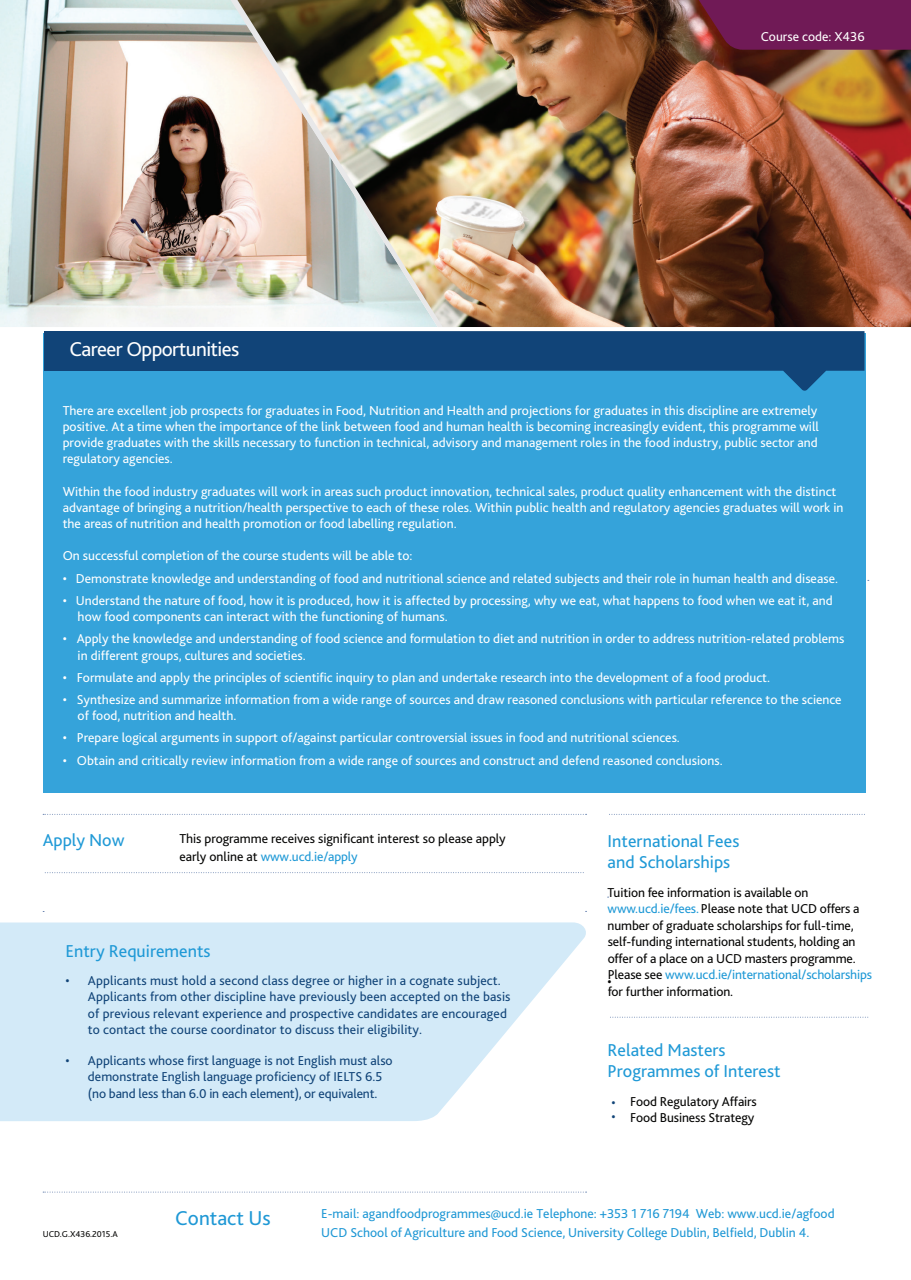
<style>
.page{position:relative;width:911px;height:1280px;background:#fff}
.page>*{position:absolute;margin:0;border:0;box-sizing:border-box;transform-origin:0 0}
.t1{font:21px "Bliss 2";letter-spacing:-.03em;color:#fff}
.t2{font:21px "Bliss 2";color:#1f98d5}
.t3{font:18px/21px "Bliss 2";color:#1f99d6}
.t4{font:13.5px/16.2px "Bliss 2";color:#fff}
.t5{font:13.5px/16.2px "Bliss 2";letter-spacing:.01em;color:#114478}
.t6{font:13.5px/16.5px "Bliss 2";letter-spacing:-.01em;color:#050504}
.t7{font:13.5px/19.5px "Bliss 2";color:#1f98d5}
.t8{font:9px "Bliss 2";color:#050504}
.s1{color:#1f99d6}
</style>
<div class="page">
<img style="left:0;top:0;width:224px;height:327px">
<img style="left:237px;top:0;width:673px;height:327px">
<svg style="left:44px;top:872px;width:539px;height:1px"></svg>
<svg style="left:43px;top:1191px;width:543px;height:1px"></svg>
<svg style="left:610px;top:1016px;width:256px;height:1px"></svg>
<svg style="left:0;top:922px;width:586px;height:198px;fill:#d3eaf8"></svg>
<div style="left:43px;top:333px;width:822px;height:460px;background:#35a3da"></div>
<div style="left:44px;top:331px;width:285px;height:40px;background:#114478"></div>
<svg style="left:329px;top:331px;width:535px;height:60px"></svg>
<svg style="left:695px;top:0;width:216px;height:50px"></svg>
<p class="t1" style="left:69px;top:336px;width:171px">Career Opportunities</p>
<p class="t4" style="left:760px;top:28px;width:105px">Course code: X436</p>
<p class="t4" style="left:63px;top:401px;width:757px;text-align:justify">There are excellent job prospects for graduates in Food, Nutrition and Health and projections for graduates in this discipline are extremely positive. At a time when the importance of the link between food and human health is becoming increasingly evident, this programme will provide graduates with the skills necessary to function in technical, advisory and management roles in the food industry, public sector and regulatory agencies.</p>
<p class="t4" style="left:63px;top:482px;width:782px">Within the food industry graduates will work in areas such product innovation, technical sales, product quality enhancement with the distinct advantage of bringing a nutrition/health perspective to each of these roles. Within public health and regulatory agencies graduates will work in the areas of nutrition and health promotion or food labelling regulation.</p>
<p class="t4" style="left:63px;top:547px;width:351px">On successful completion of the course students will be able to:</p>
<p class="t4" style="left:63px;top:569px;width:776px">• Demonstrate knowledge and understanding of food and nutritional science and related subjects and their role in human health and disease.</p>
<p class="t4" style="left:78px;top:592px;width:756px;text-indent:-15px">• Understand the nature of food, how it is produced, how it is affected by processing, why we eat, what happens to food when we eat it, and how food components can interact with the functioning of humans.</p>
<p class="t4" style="left:78px;top:630px;width:768px;text-indent:-15px">• Apply the knowledge and understanding of food science and formulation to diet and nutrition in order to address nutrition-related problems in different groups, cultures and societies.</p>
<p class="t4" style="left:63px;top:668px;width:708px">• Formulate and apply the principles of scientific inquiry to plan and undertake research into the development of a food product.</p>
<p class="t4" style="left:78px;top:691px;width:765px;text-indent:-15px">• Synthesize and summarize information from a wide range of sources and draw reasoned conclusions with particular reference to the science of food, nutrition and health.</p>
<p class="t4" style="left:63px;top:729px;width:618px">• Prepare logical arguments in support of/against particular controversial issues in food and nutritional sciences.</p>
<p class="t4" style="left:63px;top:751px;width:661px">• Obtain and critically review information from a wide range of sources and construct and defend reasoned conclusions.</p>
<p class="t3" style="left:43px;top:829px;width:83px">Apply Now</p>
<p class="t6" style="left:179px;top:828px;width:328px;line-height:18px">This programme receives significant interest so please apply early online at <span class="s1">www.ucd.ie/apply</span></p>
<p class="t3" style="left:607px;top:830px;width:133px">International Fees and Scholarships</p>
<p class="t6" style="left:607px;top:883px;width:266px">Tuition fee information is available on <span class="s1">www.ucd.ie/fees.</span> Please note that UCD offers a number of graduate scholarships for full-time, self-funding international students, holding an offer of a place on a UCD masters programme.<br>Please see <span class="s1">www.ucd.ie/international/scholarships </span>for further information.</p>
<p class="t3" style="left:65px;top:939px;width:147px">Entry Requirements</p>
<p class="t5" style="left:88px;top:972px;width:424px;text-indent:-23px">• Applicants must hold a second class degree or higher in a cognate subject.<br>Applicants from other discipline have previously been accepted on the basis of previous relevant experience and prospective candidates are encouraged to contact the course coordinator to discuss their eligibility.</p>
<p class="t5" style="left:88px;top:1051px;width:306px;text-indent:-23px">• Applicants whose first language is not English must also demonstrate English language proficiency of IELTS 6.5 (no band less than 6.0 in each element), or equivalent.</p>
<p class="t6" style="left:607px;top:972px;width:6px">•</p>
<p class="t3" style="left:607px;top:1039px;width:174px">Related Masters<br>Programmes of Interest</p>
<p class="t6" style="left:630px;top:1092px;width:128px">Food Regulatory Affairs<br>Food Business Strategy</p>
<p class="t5" style="left:611px;top:1095px;width:6px;line-height:13.8px">• •</p>
<p class="t8" style="left:43px;top:1228px;width:76px">UCD.G.X436.2015.A</p>
<p class="t2" style="left:175px;top:1204px;width:97px">Contact Us</p>
<p class="t7" style="left:321px;top:1203px;width:515px">E-mail: agandfoodprogrammes@ucd.ie Telephone: +353 1 716 7194 Web: www.ucd.ie/agfood<br>UCD School of Agriculture and Food Science, University College Dublin, Belfield, Dublin 4.</p>
</div>
